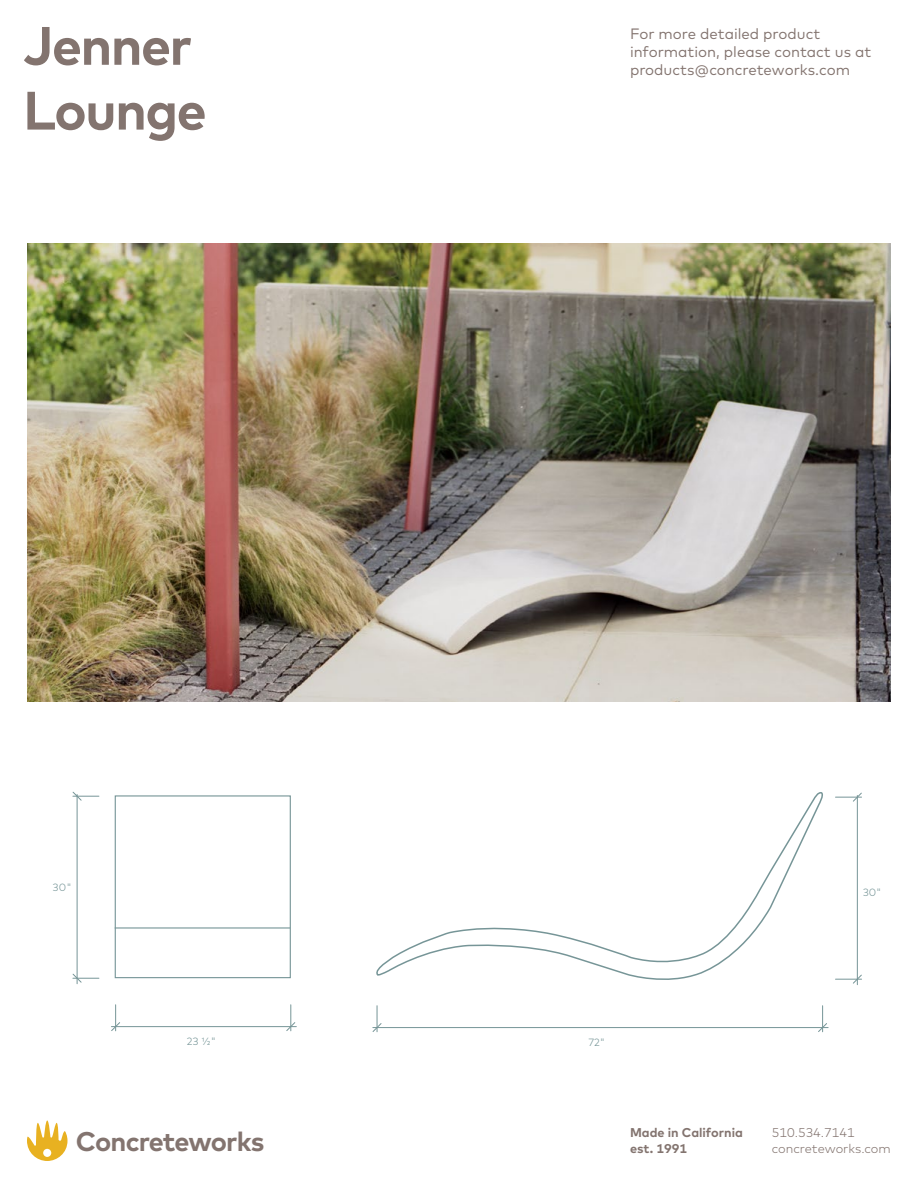
<style>
.page{position:relative;width:918px;height:1188px;background:#fff}
.page>*{position:absolute;margin:0;border:0;box-sizing:border-box;transform-origin:0 0}
.t1{font:700 54px/64.8px "Mark OT";letter-spacing:-.03em;color:#83746f}
.t2{font:700 27px "Mark OT";letter-spacing:-.035em;color:#83746f}
.t3{font:15px/18px "Mark OT";color:#83746f}
.t4{font:300 12.75px/16.5px "Mark OT";color:#83746f}
.t5{font:700 12.75px/16.5px "Mark OT";color:#83746f}
.t6{font:300 10.5px "Mark OT";color:#769597}
</style>
<div class="page">
<hr style="left:115px;top:927px;width:175px;height:2px;background:#769597">
<div style="left:115px;top:795px;width:176px;height:183px;border:1px solid #769597"></div>
<hr style="left:77px;top:795px;width:1px;height:189px;background:#769597">
<svg style="left:73px;top:792px;width:26px;height:9px"></svg>
<svg style="left:73px;top:974px;width:26px;height:9px"></svg>
<hr style="left:111px;top:1026px;width:185px;height:1px;background:#769597">
<svg style="left:111px;top:1005px;width:9px;height:26px"></svg>
<svg style="left:286px;top:1005px;width:9px;height:26px"></svg>
<svg style="left:376px;top:792px;width:447px;height:188px"></svg>
<hr style="left:857px;top:795px;width:1px;height:190px;background:#769597">
<svg style="left:835px;top:793px;width:27px;height:9px"></svg>
<svg style="left:835px;top:975px;width:27px;height:9px"></svg>
<hr style="left:373px;top:1027px;width:455px;height:1px;background:#769597">
<svg style="left:373px;top:1006px;width:9px;height:26px"></svg>
<svg style="left:818px;top:1006px;width:9px;height:26px"></svg>
<img style="left:27px;top:243px;width:864px;height:459px">
<svg style="left:27px;top:1120px;width:41px;height:41px"></svg>
<h1 class="t1" style="left:23px;top:12px;width:185px">Jenner<br>Lounge</h1>
<p class="t3" style="left:630px;top:24px;width:243px">For more detailed product information, please contact us at products@concreteworks.com</p>
<p class="t6" style="left:53px;top:881px;width:21px">30"</p>
<p class="t6" style="left:187px;top:1035px;width:31px">23 ½"</p>
<p class="t6" style="left:589px;top:1036px;width:18px">72"</p>
<p class="t6" style="left:863px;top:886px;width:20px">30"</p>
<h2 class="t2" style="left:76px;top:1124px;width:190px">Concreteworks</h2>
<p class="t5" style="left:630px;top:1124px;width:114px">Made in California est. 1991</p>
<p class="t4" style="left:772px;top:1124px;width:121px">510.534.7141 concreteworks.com</p>
</div>
